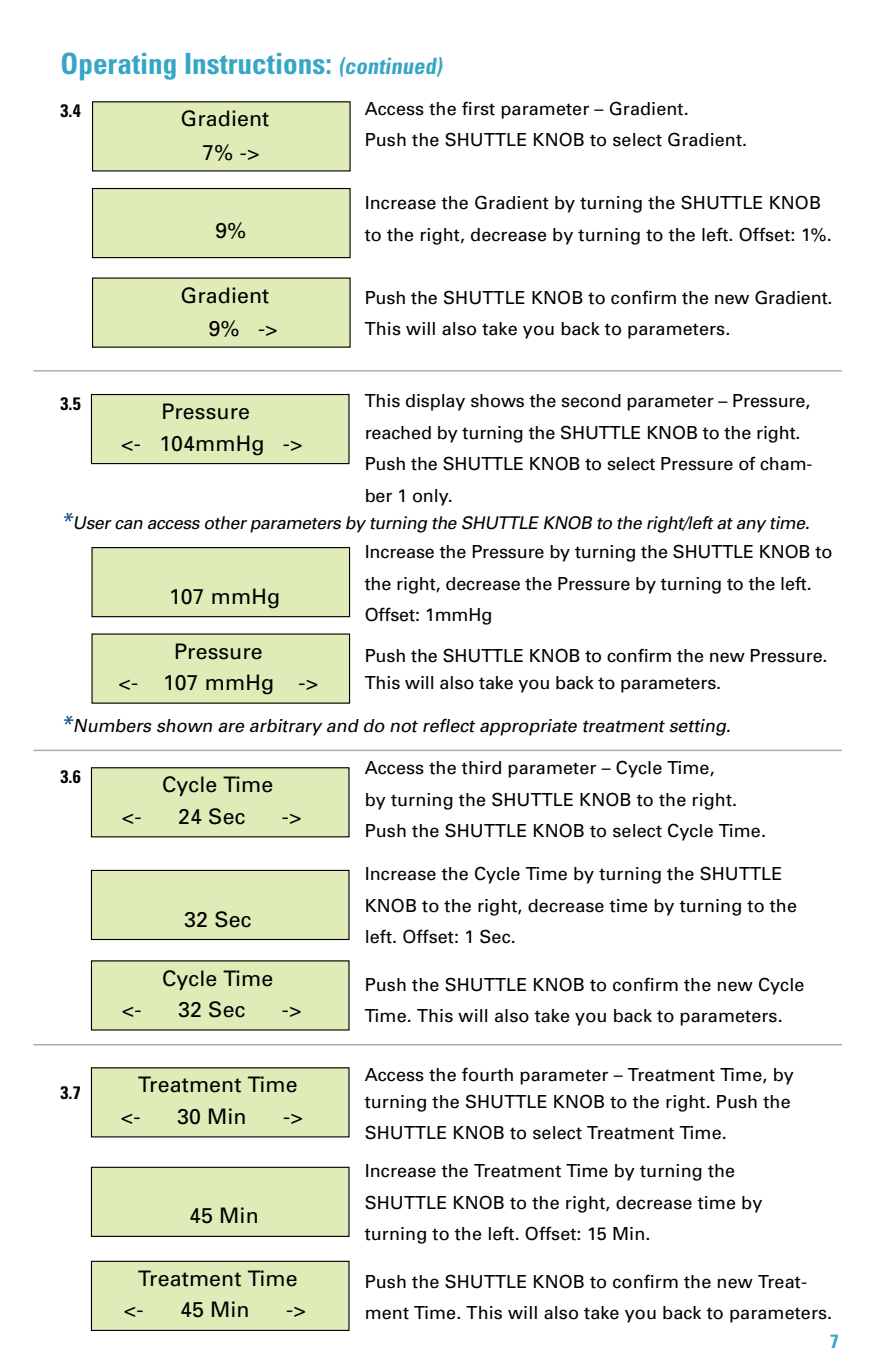
<style>
.page{position:relative;width:893px;height:1372px;background:#fff}
.page>*{position:absolute;margin:0;border:0;box-sizing:border-box;transform-origin:0 0}
.t1{font:700 condensed 29.25px "Univers";color:#35a6c6}
.t2{font:21.38px/31.5px "Univers";letter-spacing:.005em;color:#000;text-align:center}
.t3{font:700 condensed 19.12px "Univers";color:#35a6c6}
.t4{font:18px/31.5px "Univers";letter-spacing:.005em;color:#000}
.t5{font:italic 18px "Univers";color:#000}
.t6{font:700 condensed 18px "Univers";color:#000}
.t7{font:italic 17.55px "Univers";color:#000}
.s1{font-size:22.5px}
.s2{font-size:22.5px;color:#014386}
.s3{font-size:18px}
</style>
<div class="page">
<hr style="left:34px;top:370px;width:808px;height:1px;background:#abadb0">
<hr style="left:34px;top:749px;width:808px;height:2px;background:#abadb0">
<div style="left:91px;top:394px;width:258px;height:69px;background:#e0ecb8"></div>
<div style="left:91px;top:394px;width:259px;height:70px;border:1px solid #000"></div>
<div style="left:91px;top:767px;width:258px;height:69px;background:#e0ecb8"></div>
<div style="left:91px;top:767px;width:259px;height:70px;border:1px solid #000"></div>
<div style="left:91px;top:870px;width:258px;height:69px;background:#e0ecb8"></div>
<div style="left:91px;top:869px;width:259px;height:71px;border:1px solid #000"></div>
<div style="left:91px;top:960px;width:258px;height:69px;background:#e0ecb8"></div>
<div style="left:91px;top:1067px;width:258px;height:69px;background:#e0ecb8"></div>
<div style="left:91px;top:1167px;width:258px;height:69px;background:#e0ecb8"></div>
<div style="left:91px;top:1166px;width:259px;height:70px;border:1px solid #000"></div>
<div style="left:91px;top:1261px;width:258px;height:69px;background:#e0ecb8"></div>
<div style="left:91px;top:1260px;width:259px;height:70px;border:1px solid #000"></div>
<hr style="left:34px;top:1043px;width:808px;height:2px;background:#abadb0">
<div style="left:93px;top:188px;width:257px;height:69px;background:#e0ecb8"></div>
<div style="left:92px;top:188px;width:259px;height:70px;border:1px solid #000"></div>
<div style="left:93px;top:278px;width:257px;height:69px;background:#e0ecb8"></div>
<div style="left:93px;top:102px;width:257px;height:69px;background:#e0ecb8"></div>
<div style="left:92px;top:547px;width:258px;height:69px;background:#e0ecb8"></div>
<div style="left:91px;top:547px;width:259px;height:70px;border:1px solid #000"></div>
<div style="left:92px;top:634px;width:258px;height:69px;background:#e0ecb8"></div>
<h1 class="t1" style="left:61px;top:46px;width:387px">Operating Instructions: <span class="s1">(continued)</span></h1>
<p class="t6" style="left:61px;top:99px;width:22px">3.4</p>
<p class="t4" style="left:365px;top:92px;width:384px">Access the first parameter – Gradient.<br>Push the SHUTTLE KNOB to select Gradient.</p>
<p class="t2" style="left:181px;top:102px;width:90px;line-height:33.8px">Gradient<br>7% -&gt;</p>
<p class="t2" style="left:216px;top:214px;width:33px">9%</p>
<p class="t2" style="left:209px;top:278px;width:71px;line-height:33.8px;text-align:left;text-indent:-28px">Gradient<br>9% -&gt;</p>
<p class="t4" style="left:365px;top:187px;width:469px">Increase the Gradient by turning the SHUTTLE KNOB to the right, decrease by turning to the left. Offset: 1%.</p>
<p class="t4" style="left:365px;top:281px;width:469px">Push the SHUTTLE KNOB to confirm the new Gradient.<br>This will also take you back to parameters.</p>
<p class="t4" style="left:365px;top:385px;width:449px">This display shows the second parameter – Pressure, reached by turning the SHUTTLE KNOB to the right.<br>Push the SHUTTLE KNOB to select Pressure of cham&shy;ber 1 only.</p>
<p class="t4" style="left:365px;top:536px;width:469px">Increase the Pressure by turning the SHUTTLE KNOB to the right, decrease the Pressure by turning to the left.<br>Offset: 1mmHg</p>
<p class="t4" style="left:365px;top:641px;width:464px;line-height:27px">Push the SHUTTLE KNOB to confirm the new Pressure.<br>This will also take you back to parameters.</p>
<p class="t6" style="left:61px;top:392px;width:22px">3.5</p>
<p class="t2" style="left:121px;top:395px;width:183px">Pressure<br>&lt;- 104mmHg -&gt;</p>
<p class="t7" style="left:61px;top:512px;width:413px"><span class="s2">*</span>Usercan access otherparameters by turning the shuttle</p>
<p class="t7" style="left:542px;top:512px;width:14px">knob</p>
<p class="t7" style="left:596px;top:512px;width:219px">to the right/leftatany time<span class="s3">.</span></p>
<p class="t2" style="left:169px;top:580px;width:113px">107 mmHg</p>
<p class="t2" style="left:119px;top:635px;width:201px">Pressure<br>&lt;- 107 mmHg -&gt;</p>
<p class="t5" style="left:61px;top:714px;width:676px"><span class="s2">*</span>Numbers shown are arbitrary and do notreflectappropriate treatmentsetting.</p>
<p class="t6" style="left:61px;top:766px;width:22px">3.6</p>
<p class="t4" style="left:365px;top:752px;width:403px">Access the third parameter – Cycle Time,<br>by turning the SHUTTLE KNOB to the right.<br>Push the SHUTTLE KNOB to select Cycle Time.</p>
<p class="t4" style="left:365px;top:857px;width:434px">Increase the Cycle Time by turning the SHUTTLE<br>KNOB to the right, decrease time by turning to the left. Offset: 1 Sec.</p>
<p class="t4" style="left:365px;top:968px;width:441px">Push the SHUTTLE KNOB to confirm the new Cycle<br>Time. This will also take you back to parameters.</p>
<p class="t2" style="left:162px;top:768px;width:113px">Cycle Time</p>
<p class="t2" style="left:122px;top:800px;width:21px">&lt;-</p>
<p class="t2" style="left:178px;top:800px;width:69px">24 Sec</p>
<p class="t2" style="left:282px;top:800px;width:21px">-&gt;</p>
<p class="t2" style="left:184px;top:902px;width:69px">32 Sec</p>
<p class="t2" style="left:162px;top:961px;width:113px">Cycle Time</p>
<p class="t2" style="left:122px;top:993px;width:21px">&lt;-</p>
<p class="t2" style="left:178px;top:993px;width:69px">32 Sec</p>
<p class="t2" style="left:282px;top:993px;width:21px">-&gt;</p>
<p class="t6" style="left:61px;top:1081px;width:22px">3.7</p>
<p class="t2" style="left:121px;top:1068px;width:178px;text-align:left;text-indent:17px">Treatment Time &lt;-</p>
<p class="t2" style="left:177px;top:1100px;width:71px">30 Min</p>
<p class="t2" style="left:283px;top:1100px;width:21px">-&gt;</p>
<p class="t2" style="left:189px;top:1199px;width:71px">45 Min</p>
<p class="t2" style="left:124px;top:1262px;width:175px;text-align:left;text-indent:14px">Treatment Time &lt;-</p>
<p class="t2" style="left:180px;top:1293px;width:71px">45 Min</p>
<p class="t2" style="left:286px;top:1293px;width:21px">-&gt;</p>
<p class="t4" style="left:365px;top:1060px;width:431px;line-height:27px">Access the fourth parameter – Treatment Time, by turning the SHUTTLE KNOB to the right. Push the</p>
<p class="t4" style="left:365px;top:1113px;width:372px;line-height:38.2px">SHUTTLE KNOB to select Treatment Time.<br>Increase the Treatment Time by turning the</p>
<p class="t4" style="left:365px;top:1186px;width:399px">SHUTTLE KNOB to the right, decrease time by turning to the left. Offset: 15 Min.</p>
<p class="t4" style="left:365px;top:1265px;width:469px">Push the SHUTTLE KNOB to confirm the new Treat&shy;ment Time. This will also take you back to parameters.</p>
<p class="t3" style="left:830px;top:1328px;width:10px">7</p>
</div>
